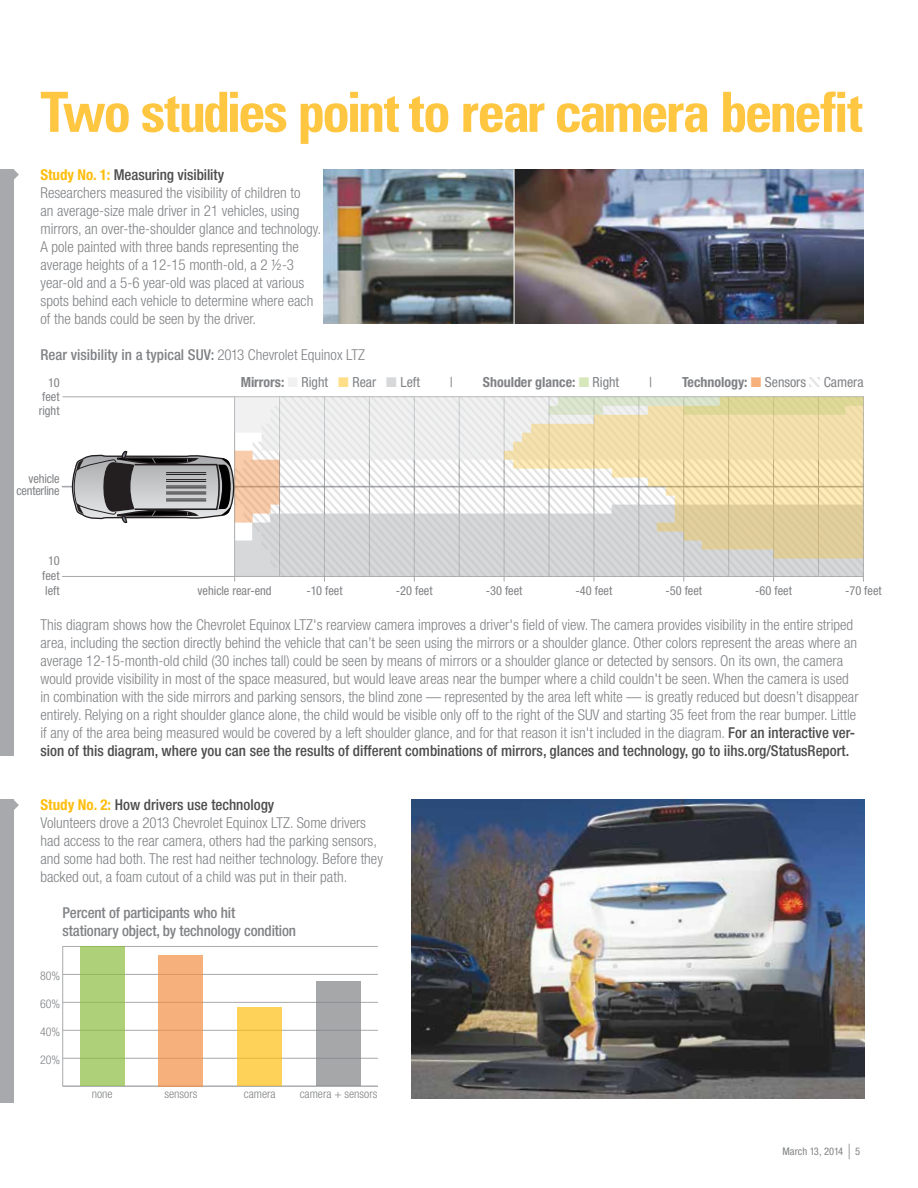
<style>
.page{position:relative;width:918px;height:1188px;background:#fff}
.page>*{position:absolute;margin:0;border:0;box-sizing:border-box;transform-origin:0 0}
.t1{font:700 condensed 55.5px "Univers LT Std";letter-spacing:-.055em;color:#ffc641}
.t2{font:300 condensed 15px/18px "Helvetica Neue LT Pro";color:#808285}
.t3{font:500 condensed 15px/18px "Helvetica Neue LT Pro";letter-spacing:-.01em;color:#808285}
.t4{font:700 condensed 13.95px "Helvetica Neue LT Pro";color:#808285}
.t5{font:condensed 13.95px "Helvetica Neue LT Pro";color:#808285}
.t6{font:condensed 12.45px/14px "Helvetica Neue LT Pro";color:#808285;text-align:justify}
.t7{font:condensed 12.45px/12.1px "Helvetica Neue LT Pro";letter-spacing:-.02em;color:#808285;text-align:right}
.t8{font:300 condensed 12px "Helvetica Neue LT Pro";color:#808285}
.t9{font:condensed 10.5px "Helvetica Neue LT Pro";letter-spacing:.01em;color:#808285}
.s1{font-weight:700;color:#febe10}
.s2{font-weight:500;color:#4d4d4f}
.s3{font-weight:300}
.s4{font-weight:700}
.s5{color:rgb(230 231 232/.55)}
.s6{color:rgb(254 190 16/.5)}
.s7{color:rgb(188 190 192/.6)}
.s8{color:rgb(139 189 63/.35)}
.s9{font-weight:400}
.s10{color:rgb(242 143 68/.7)}
.s11{font-size:21px}
</style>
<div class="page">
<hr style="left:62px;top:486px;width:801px;height:1px;background:#a7a9ac">
<hr style="left:234px;top:397px;width:1px;height:184px;background:#a7a9ac">
<hr style="left:324px;top:397px;width:1px;height:184px;background:#a7a9ac">
<hr style="left:414px;top:397px;width:1px;height:184px;background:#a7a9ac">
<hr style="left:504px;top:397px;width:1px;height:184px;background:#a7a9ac">
<hr style="left:594px;top:397px;width:1px;height:184px;background:#a7a9ac">
<hr style="left:683px;top:397px;width:1px;height:184px;background:#a7a9ac">
<hr style="left:773px;top:397px;width:1px;height:184px;background:#a7a9ac">
<hr style="left:863px;top:397px;width:1px;height:184px;background:#a7a9ac">
<hr style="left:63px;top:396px;width:800px;height:1px;background:#a7a9ac">
<hr style="left:62px;top:576px;width:801px;height:1px;background:#a7a9ac">
<svg style="left:810px;top:377px;width:9px;height:10px"></svg>
<svg style="left:234px;top:526px;width:629px;height:50px;background:#d2d3d4"></svg>
<svg style="left:504px;top:526px;width:359px;height:33px;background:#d6d0bb"></svg>
<svg style="left:71px;top:397px;width:792px;height:129px"></svg>
<hr style="left:62px;top:946px;width:1px;height:140px;background:#a7a9ac">
<hr style="left:63px;top:1086px;width:315px;height:1px;background:#a7a9ac">
<hr style="left:63px;top:1058px;width:315px;height:1px;background:#a7a9ac">
<hr style="left:63px;top:1030px;width:315px;height:1px;background:#a7a9ac">
<hr style="left:63px;top:1002px;width:315px;height:1px;background:#a7a9ac">
<hr style="left:63px;top:974px;width:315px;height:1px;background:#a7a9ac">
<hr style="left:63px;top:946px;width:315px;height:1px;background:#a7a9ac">
<div style="left:80px;top:946px;width:44px;height:140px;background:#aed078"></div>
<div style="left:159px;top:955px;width:44px;height:131px;background:#f5b07c"></div>
<div style="left:238px;top:1008px;width:44px;height:78px;background:#fed158"></div>
<div style="left:316px;top:981px;width:45px;height:105px;background:#a6a7a9"></div>
<img style="left:324px;top:169px;width:540px;height:155px">
<img style="left:412px;top:799px;width:452px;height:299px">
<div style="left:0;top:169px;width:14px;height:587px;background:#a7a9ac"></div>
<div style="left:0;top:800px;width:14px;height:303px;background:#a7a9ac"></div>
<svg style="left:14px;top:170px;width:5px;height:10px"></svg>
<svg style="left:14px;top:800px;width:5px;height:10px"></svg>
<hr style="left:514px;top:169px;width:1px;height:155px;background:#fff">
<h1 class="t1" style="left:40px;top:78px;width:824px">Two studies point to rear camera benefit</h1>
<p class="t2" style="left:41px;top:166px;width:282px"><span class="s1">Study No. 1:</span> <span class="s2">Measuring visibility<br></span>Researchers measured the visibility of children to<br>an average-size male driver in 21 vehicles, using mirrors, an over-the-shoulder glance and technology.<br>A pole painted with three bands representing the average heights of a 12-15 month-old, a 2 ½-3 year-old and a 5-6 year-old was placed at various spots behind each vehicle to determine where each of the bands could be seen by the driver.</p>
<p class="t3" style="left:41px;top:345px;width:326px">Rear visibility in a typical SUV: <span class="s3">2013 Chevrolet Equinox LTZ</span></p>
<p class="t6" style="left:39px;top:375px;width:22px;text-indent:9px">10 feet right</p>
<p class="t7" style="left:17px;top:473px;width:45px">vehicle centerline</p>
<p class="t6" style="left:42px;top:553px;width:19px;line-height:14.9px;text-align:center">10 feet left</p>
<p class="t5" style="left:241px;top:374px;width:181px"><span class="s4">Mirrors:</span> <span class="s5">■</span> Right <span class="s6">■</span> Rear <span class="s7">■</span> Left</p>
<p class="t5" style="left:450px;top:374px;width:5px">|</p>
<p class="t4" style="left:483px;top:373px;width:138px">Shoulder glance: <span class="s8">■</span> <span class="s9">Right</span></p>
<p class="t5" style="left:649px;top:374px;width:5px">|</p>
<p class="t4" style="left:682px;top:373px;width:126px">Technology: <span class="s10">■</span> <span class="s9">Sensors</span></p>
<p class="t5" style="left:824px;top:374px;width:41px">Camera</p>
<p class="t6" style="left:198px;top:584px;width:76px">vehicle rear-end</p>
<p class="t6" style="left:306px;top:584px;width:38px">-10 feet</p>
<p class="t6" style="left:396px;top:584px;width:38px">-20 feet</p>
<p class="t6" style="left:486px;top:584px;width:38px">-30 feet</p>
<p class="t6" style="left:576px;top:584px;width:38px">-40 feet</p>
<p class="t6" style="left:665px;top:584px;width:38px">-50 feet</p>
<p class="t6" style="left:755px;top:584px;width:38px">-60 feet</p>
<p class="t6" style="left:845px;top:584px;width:38px">-70 feet</p>
<p class="t2" style="left:41px;top:616px;width:820px">This diagram shows how the Chevrolet Equinox LTZ's rearview camera improves a driver's field of view. The camera provides visibility in the entire striped area, including the section directly behind the vehicle that can’t be seen using the mirrors or a shoulder glance. Other colors represent the areas where an average 12-15-month-old child (30 inches tall) could be seen by means of mirrors or a shoulder glance or detected by sensors. On its own, the camera would provide visibility in most of the space measured, but would leave areas near the bumper where a child couldn't be seen. When the camera is used in combination with the side mirrors and parking sensors, the blind zone — represented by the area left white — is greatly reduced but doesn’t disappear entirely. Relying on a right shoulder glance alone, the child would be visible only off to the right of the SUV and starting 35 feet from the rear bumper. Little if any of the area being measured would be covered by a left shoulder glance, and for that reason it isn't included in the diagram. <span class="s2">For an interactive ver&shy;sion of this diagram, where you can see the results of different combinations of mirrors, glances and technology, go to iihs.org/StatusReport.</span></p>
<p class="t2" style="left:41px;top:796px;width:344px"><span class="s1">Study No. 2:</span> <span class="s2">How drivers use technology<br></span>Volunteers drove a 2013 Chevrolet Equinox LTZ. Some drivers had access to the rear camera, others had the parking sensors, and some had both. The rest had neither technology. Before they backed out, a foam cutout of a child was put in their path.</p>
<p class="t3" style="left:63px;top:903px;width:235px">Percent of participants who hit<br>stationary object, by technology condition</p>
<p class="t8" style="left:40px;top:969px;width:22px">80%</p>
<p class="t8" style="left:40px;top:997px;width:22px">60%</p>
<p class="t8" style="left:40px;top:1025px;width:22px">40%</p>
<p class="t8" style="left:40px;top:1053px;width:22px">20%</p>
<p class="t8" style="left:92px;top:1087px;width:22px">none</p>
<p class="t8" style="left:164px;top:1087px;width:34px">sensors</p>
<p class="t8" style="left:244px;top:1087px;width:33px">camera</p>
<p class="t8" style="left:300px;top:1087px;width:79px">camera + sensors</p>
<p class="t9" style="left:782px;top:1145px;width:79px">March 13, 2014 <span class="s11">|</span> 5</p>
</div>
